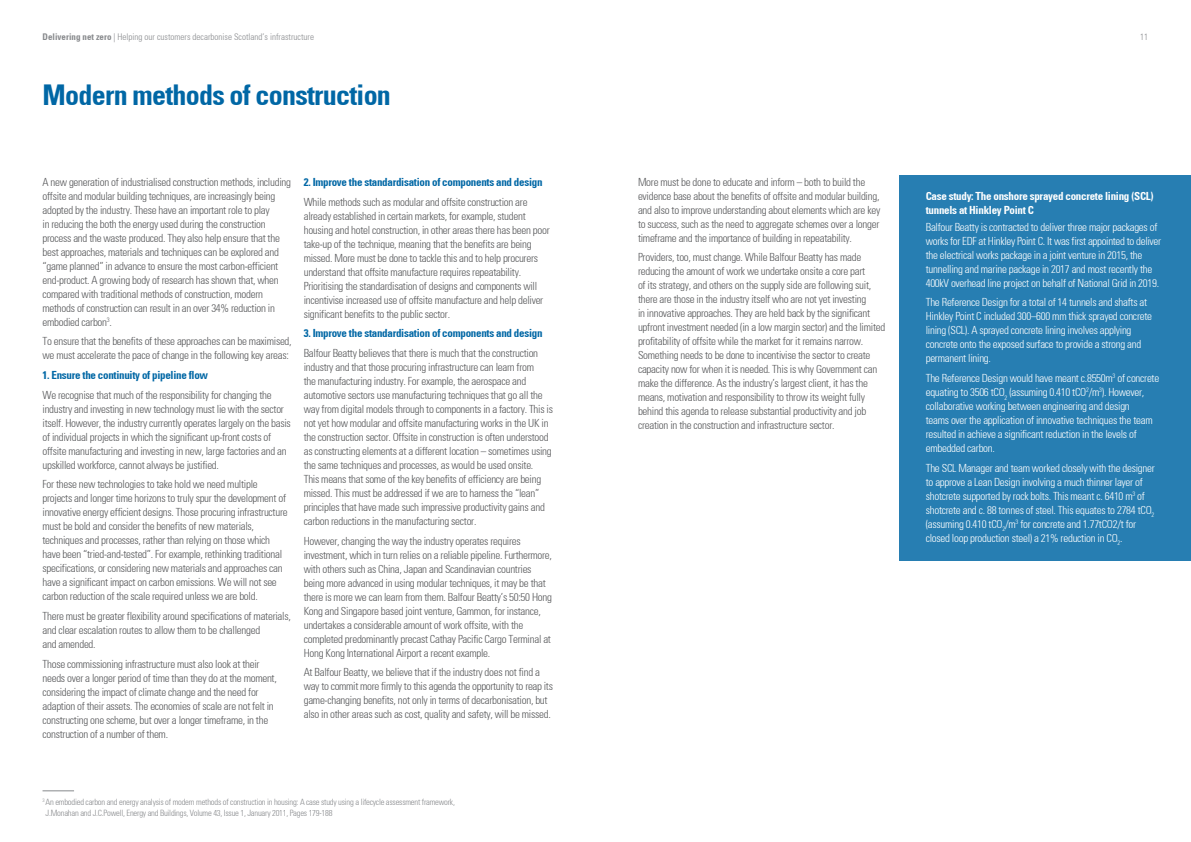
<style>
.page{position:relative;width:1191px;height:842px;background:#fff}
.page>*{position:absolute;margin:0;border:0;box-sizing:border-box;transform-origin:0 0}
.t1{font:700 condensed 28px "Univers";letter-spacing:-.025em;color:#0067a5}
.t2{font:300 condensed 11px/14px "Univers";letter-spacing:-.025em;color:#57585a}
.t3{font:300 condensed 11px/14px "Univers";letter-spacing:-.025em;color:#fff}
.t4{font:700 condensed 11px "Univers";letter-spacing:-.025em;color:#0067a5}
.t5{font:700 condensed 11px/13.2px "Univers";letter-spacing:-.025em;color:#fff}
.t6{font:300 condensed 9px "Univers";color:#87898c}
.t7{font:300 condensed 8.5px/11px "Univers";letter-spacing:-.025em;color:#87898c}
.s1{font-weight:700}
</style>
<div class="page">
<div style="left:899px;top:175px;width:291px;height:386px;background:#277eb2"></div>
<hr style="left:43px;top:791px;width:31px;height:1px;background:#87898c">
<p class="t6" style="left:43px;top:33px;width:273px"><span class="s1">Delivering net zero</span> | Helping our customers decarbonise Scotland’s infrastructure</p>
<p class="t6" style="left:1140px;top:33px;width:9px">11</p>
<h1 class="t1" style="left:43px;top:84px;width:350px">Modern methods of construction</h1>
<p class="t2" style="left:43px;top:176px;width:250px">A new generation of industrialised construction methods, including offsite and modular building techniques, are increasingly being adopted by the industry. These have an important role to play<br>in reducing the both the energy used during the construction process and the waste produced. They also help ensure that the best approaches, materials and techniques can be explored and “game planned” in advance to ensure the most carbon-efficient end-product. A growing body of research has shown that, when compared with traditional methods of construction, modern methods of construction can result in an over 34% reduction in embodied carbon<sup>3</sup>.</p>
<p class="t2" style="left:43px;top:335px;width:251px">To ensure that the benefits of these approaches can be maximised, we must accelerate the pace of change in the following key areas:</p>
<p class="t4" style="left:43px;top:371px;width:167px">1. Ensure the continuity of pipeline flow</p>
<p class="t2" style="left:43px;top:389px;width:250px">We recognise that much of the responsibility for changing the industry and investing in new technology must lie with the sector itself. However, the industry currently operates largely on the basis of individual projects in which the significant up-front costs of offsite manufacturing and investing in new, large factories and an upskilled workforce, cannot always be justified.</p>
<p class="t2" style="left:43px;top:478px;width:247px">For these new technologies to take hold we need multiple projects and longer time horizons to truly spur the development of innovative energy efficient designs. Those procuring infrastructure must be bold and consider the benefits of new materials, techniques and processes, rather than relying on those which have been “tried-and-tested”. For example, rethinking traditional specifications, or considering new materials and approaches can have a significant impact on carbon emissions. We will not see carbon reduction of the scale required unless we are bold.</p>
<p class="t2" style="left:43px;top:610px;width:250px">There must be greater flexibility around specifications of materials, and clear escalation routes to allow them to be challenged<br>and amended.</p>
<p class="t2" style="left:43px;top:658px;width:236px">Those commissioning infrastructure must also look at their needs over a longer period of time than they do at the moment, considering the impact of climate change and the need for adaption of their assets. The economies of scale are not felt in constructing one scheme, but over a longer timeframe, in the construction of a number of them.</p>
<p class="t4" style="left:304px;top:178px;width:240px">2. Improve the standardisation of components and design</p>
<p class="t2" style="left:304px;top:196px;width:247px">While methods such as modular and offsite construction are already established in certain markets, for example, student housing and hotel construction, in other areas there has been poor take-up of the technique, meaning that the benefits are being missed. More must be done to tackle this and to help procurers understand that offsite manufacture requires repeatability.<br>Prioritising the standardisation of designs and components will incentivise increased use of offsite manufacture and help deliver significant benefits to the public sector.</p>
<p class="t4" style="left:304px;top:329px;width:240px">3. Improve the standardisation of components and design</p>
<p class="t2" style="left:304px;top:347px;width:251px">Balfour Beatty believes that there is much that the construction industry and that those procuring infrastructure can learn from<br>the manufacturing industry. For example, the aerospace and automotive sectors use manufacturing techniques that go all the way from digital models through to components in a factory. This is not yet how modular and offsite manufacturing works in the UK in the construction sector. Offsite in construction is often understood as constructing elements at a different location – sometimes using the same techniques and processes, as would be used onsite.<br>This means that some of the key benefits of efficiency are being missed. This must be addressed if we are to harness the “lean” principles that have made such impressive productivity gains and carbon reductions in the manufacturing sector.</p>
<p class="t2" style="left:304px;top:535px;width:250px">However, changing the way the industry operates requires investment, which in turn relies on a reliable pipeline. Furthermore, with others such as China, Japan and Scandinavian countries being more advanced in using modular techniques, it may be that there is more we can learn from them. Balfour Beatty’s 50:50 Hong Kong and Singapore based joint venture, Gammon, for instance, undertakes a considerable amount of work offsite, with the completed predominantly precast Cathay Pacific Cargo Terminal at Hong Kong International Airport a recent example.</p>
<p class="t2" style="left:304px;top:666px;width:251px">At Balfour Beatty, we believe that if the industry does not find a way to commit more firmly to this agenda the opportunity to reap its game-changing benefits, not only in terms of decarbonisation, but also in other areas such as cost, quality and safety, will be missed.</p>
<p class="t7" style="left:46px;top:797px;width:411px;text-indent:-3px"><sup>3</sup> An embodied carbon and energy analysis of modern methods of construction in housing: A case study using a lifecycle assessment framework,<br>J.Monahan and J.C.Powell, Energy and Buildings, Volume 43, Issue 1, January 2011, Pages 179-188</p>
<p class="t2" style="left:638px;top:176px;width:244px">More must be done to educate and inform – both to build the evidence base about the benefits of offsite and modular building, and also to improve understanding about elements which are key to success, such as the need to aggregate schemes over a longer timeframe and the importance of building in repeatability.</p>
<p class="t2" style="left:638px;top:251px;width:249px">Providers, too, must change. While Balfour Beatty has made reducing the amount of work we undertake onsite a core part<br>of its strategy, and others on the supply side are following suit, there are those in the industry itself who are not yet investing<br>in innovative approaches. They are held back by the significant upfront investment needed (in a low margin sector) and the limited profitability of offsite while the market for it remains narrow.<br>Something needs to be done to incentivise the sector to create capacity now for when it is needed. This is why Government can make the difference. As the industry’s largest client, it has the means, motivation and responsibility to throw its weight fully behind this agenda to release substantial productivity and job creation in the construction and infrastructure sector.</p>
<p class="t5" style="left:925px;top:191px;width:229px">Case study: The onshore sprayed concrete lining (SCL) tunnels at Hinkley Point C</p>
<p class="t3" style="left:925px;top:221px;width:237px">Balfour Beatty is contracted to deliver three major packages of works for EDF at Hinkley Point C. It was first appointed to deliver the electrical works package in a joint venture in 2015, the tunnelling and marine package in 2017 and most recently the 400kV overhead line project on behalf of National Grid in 2019.</p>
<p class="t3" style="left:925px;top:296px;width:228px">The Reference Design for a total of 14 tunnels and shafts at Hinkley Point C included 300–600 mm thick sprayed concrete lining (SCL). A sprayed concrete lining involves applying concrete onto the exposed surface to provide a strong and permanent lining.</p>
<p class="t3" style="left:925px;top:372px;width:235px">The Reference Design would have meant c.8550m<sup>3</sup> of concrete equating to 3506 tCO<sub>2</sub> (assuming 0.410 tCO<sup>2</sup>/m<sup>3</sup>). However, collaborative working between engineering and design<br>teams over the application of innovative techniques the team resulted in achieve a significant reduction in the levels of embedded carbon.</p>
<p class="t3" style="left:925px;top:462px;width:230px">The SCL Manager and team worked closely with the designer to approve a Lean Design involving a much thinner layer of shotcrete supported by rock bolts. This meant c. 6410 m<sup>3</sup> of shotcrete and c. 88 tonnes of steel. This equates to 2784 tCO<sub>2 </sub>(assuming 0.410 tCO<sub>2</sub>/m<sup>3</sup> for concrete and 1.77tCO2/t for closed loop production steel) a 21% reduction in CO<sub>2</sub>.</p>
</div>
